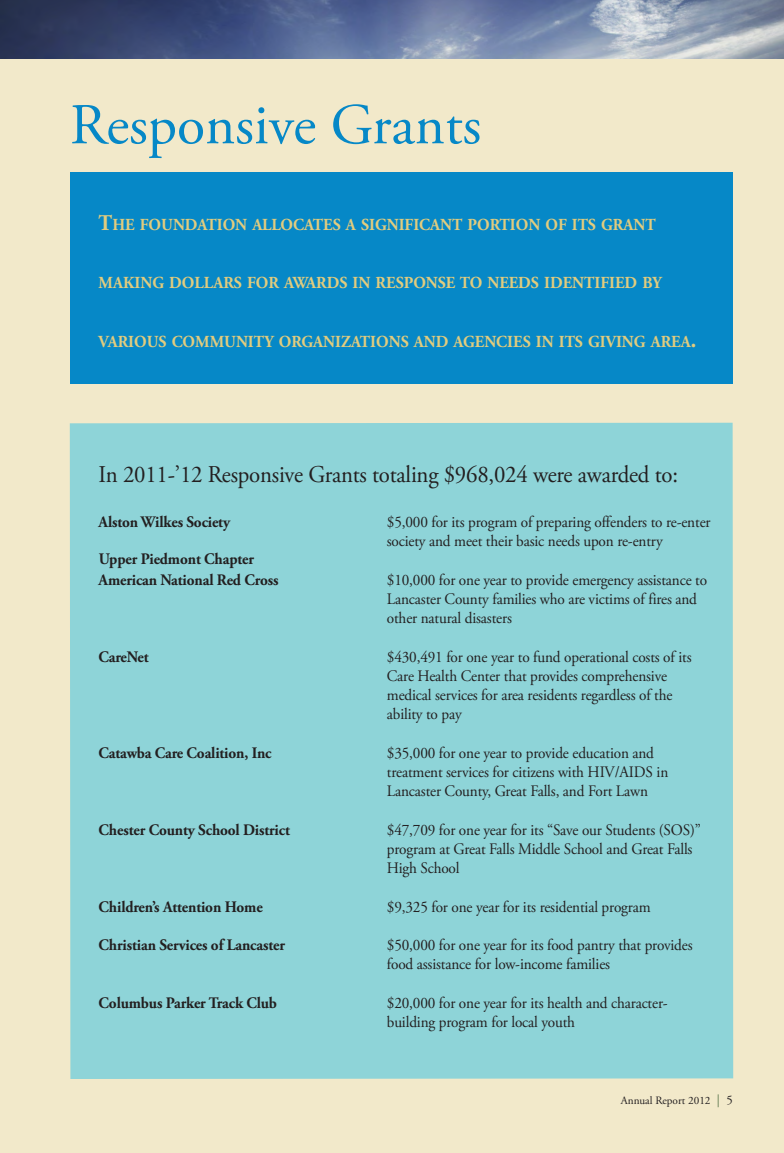
<style>
.page{position:relative;width:784px;height:1153px;background:#fff}
.page>*{position:absolute;margin:0;border:0;box-sizing:border-box;transform-origin:0 0}
.t1{font:57.6px "Adobe Garamond Pro";color:#0688c7}
.t2{font:24px "Adobe Garamond Pro";letter-spacing:-.01em;color:#231f20;scale:.95 1}
.t3{font:700 16.8px "Adobe Garamond Pro";color:#e2cc7e;scale:.95 1}
.t4{font:16px/19.2px "Adobe Garamond Pro";letter-spacing:-.01em;color:#231f20;scale:.95 1}
.t5{font:700 16px "Adobe Garamond Pro";letter-spacing:-.01em;color:#231f20;scale:.95 1}
.t6{font:11.2px "Adobe Garamond Pro";color:#231f20}
.s1{font-size:22.4px}
.s2{font-size:12.8px;color:#567147}
.s3{font-size:12.8px}
</style>
<div class="page">
<div style="left:0;top:0;width:783px;height:1152px;background:#f2e9ca"></div>
<div style="left:70px;top:422px;width:663px;height:656px;background:#8ed4d8"></div>
<div style="left:70px;top:173px;width:662px;height:211px;background:#0688c7"></div>
<img style="left:0;top:0;width:783px;height:59px">
<h1 class="t1" style="left:70px;top:102px;width:413px">Responsive Grants</h1>
<p class="t3" style="left:99px;top:218px;width:587px"><span class="s1">T</span>HE FOUNDATION ALLOCATES A SIGNIFICANT PORTION OF ITS GRANT</p>
<p class="t3" style="left:99px;top:276px;width:594px">MAKING DOLLARS FOR AWARDS IN RESPONSE TO NEEDS IDENTIFIED BY</p>
<p class="t3" style="left:99px;top:334px;width:630px">VARIOUS COMMUNITY ORGANIZATIONS AND AGENCIES IN ITS GIVING AREA<span class="s1">.</span></p>
<h2 class="t2" style="left:99px;top:465px;width:611px">In 2011-’12 Responsive Grants totaling $968,024 were awarded to:</h2>
<p class="t5" style="left:99px;top:515px;width:140px">Alston Wilkes Society</p>
<p class="t4" style="left:387px;top:513px;width:342px">$5,000 for its program of preparing offenders to re-enter society and meet their basic needs upon re-entry</p>
<p class="t5" style="left:99px;top:573px;width:191px">American National Red Cross</p>
<p class="t4" style="left:387px;top:571px;width:338px">$10,000 for one year to provide emergency assistance to<br>Lancaster County families who are victims of fires and other natural disasters</p>
<p class="t5" style="left:99px;top:650px;width:54px">CareNet</p>
<p class="t4" style="left:387px;top:648px;width:322px">$430,491 for one year to fund operational costs of its Care Health Center that provides comprehensive medical services for area residents regardless of the ability to pay</p>
<p class="t5" style="left:99px;top:746px;width:183px">Catawba Care Coalition, Inc</p>
<p class="t4" style="left:387px;top:744px;width:297px">$35,000 for one year to provide education and treatment services for citizens with HIV/AIDS in<br>Lancaster County, Great Falls, and Fort Lawn</p>
<p class="t5" style="left:99px;top:823px;width:203px">Chester County School District</p>
<p class="t4" style="left:387px;top:821px;width:332px">$47,709 for one year for its “Save our Students (SOS)” program at Great Falls Middle School and Great Falls<br>High School</p>
<p class="t5" style="left:99px;top:899px;width:174px">Children’s Attention Home</p>
<p class="t4" style="left:387px;top:897px;width:279px">$9,325 for one year for its residential program</p>
<p class="t5" style="left:99px;top:938px;width:197px">Christian Services of Lancaster</p>
<p class="t4" style="left:387px;top:936px;width:323px">$50,000 for one year for its food pantry that provides food assistance for low-income families</p>
<p class="t5" style="left:99px;top:995px;width:189px">Columbus Parker Track Club</p>
<p class="t4" style="left:387px;top:993px;width:297px">$20,000 for one year for its health and character&shy;building program for local youth</p>
<p class="t5" style="left:99px;top:552px;width:165px">Upper Piedmont Chapter</p>
<p class="t6" style="left:620px;top:1095px;width:113px">Annual Report 2012 <span class="s2">|</span> <span class="s3">5</span></p>
</div>
